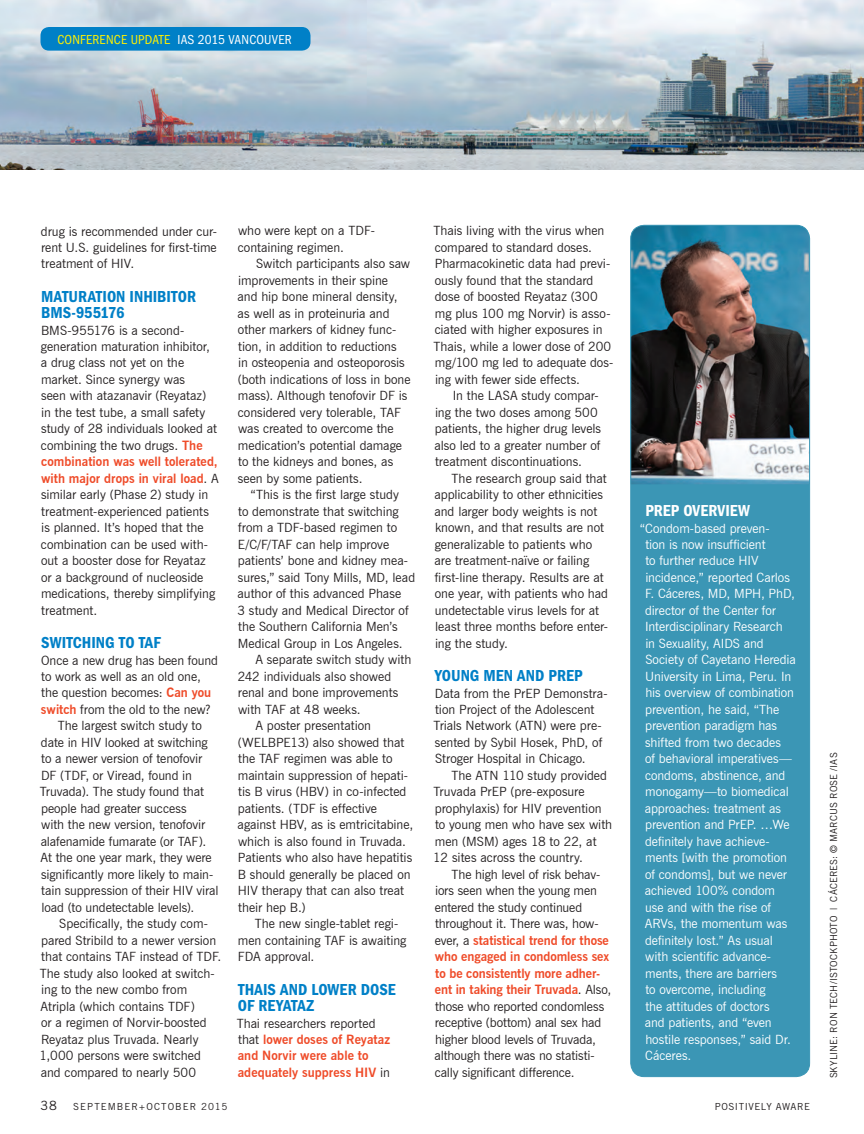
<style>
.page{position:relative;width:864px;height:1134px;background:#fff}
.page>*{position:absolute;margin:0;border:0;box-sizing:border-box;transform-origin:0 0}
.t1{font:600 condensed 16.5px/16.5px "Franklin Gothic";color:#0080c7}
.t2{font:600 condensed 16.5px "Franklin Gothic";letter-spacing:.01em;color:#fff}
.t3{font:condensed 13.5px "Franklin Gothic";letter-spacing:.015em;color:#fff101}
.t4{font:12.75px/16.5px "News Gothic BT";color:#231f20}
.t5{font:12.75px/16.5px "News Gothic BT";letter-spacing:-.005em;color:#fff}
.t6{font:700 12.75px/16.5px "News Gothic BT";letter-spacing:.005em;color:#ef4b29}
.t7{font:12.75px "Trade Gothic";color:#231f20}
.t8{font:9.75px "Trade Gothic";letter-spacing:.01em;color:#231f20}
.t9{font:9.75px "Trade Gothic";letter-spacing:.105em;color:#231f20}
.t10{font:9.75px "Trade Gothic";letter-spacing:.03em;color:#231f20}
.s1{color:#fff}
.s2{font-weight:700;color:#ef4b29}
.s3{font-weight:400;color:#231f20}
</style>
<div class="page">
<img style="left:0;top:0;width:864px;height:170px">
<div style="left:40px;top:27px;width:271px;height:24px;background:#0080c7;border-radius:9px"></div>
<div style="left:631px;top:225px;width:179px;height:852px;background:#3b96b5;border-radius:14px"></div>
<img style="left:631px;top:225px;width:179px;height:259px">
<div style="left:630px;top:225px;width:180px;height:852px;border:1px solid #3b96b5;border-radius:14px"></div>
<p class="t3" style="left:57px;top:32px;width:236px">CONFERENCE UPDATE <span class="s1">IAS 2015 VANCOUVER</span></p>
<p class="t4" style="left:41px;top:223px;width:178px;text-align:justify">drug is recommended under cur&shy;rent U.S. guidelines for first-time treatment of HIV.</p>
<p class="t1" style="left:41px;top:288px;width:156px">MATU RATION INHIBITOR<br>BMS</p>
<p class="t1" style="left:72px;top:304px;width:54px">-955176</p>
<p class="t4" style="left:41px;top:322px;width:180px">BMS-955176 is a second&shy;generation maturation inhibitor, a drug class not yet on the market. Since synergy was<br>seen with atazanavir (Reyataz)<br>in the test tube, a small safety study of 28 individuals looked at combining the two drugs. <span class="s2">The combination was well tolerated, with major drops in viral load</span>. A similar early (Phase 2) study in treatment-experienced patients is planned. It’s hoped that the combination can be used with&shy;out a booster dose for Reyataz or a background of nucleoside medications, thereby simplifying treatment.</p>
<p class="t1" style="left:41px;top:634px;width:110px">SWITCHING TO TAF</p>
<p class="t4" style="left:41px;top:652px;width:178px">Once a new drug has been found</p>
<p class="t4" style="left:41px;top:668px;width:161px">to work as well as an old one,</p>
<p class="t4" style="left:41px;top:685px;width:171px">the question becomes: <span class="s2">Can you</span></p>
<p class="t4" style="left:41px;top:701px;width:171px"><span class="s2">switch</span> from the old to the new?</p>
<p class="t4" style="left:58px;top:718px;width:145px">The largest switch study to</p>
<p class="t4" style="left:41px;top:734px;width:168px">date in HIV looked at switching</p>
<p class="t4" style="left:41px;top:751px;width:162px">to a newer version of tenofovir</p>
<p class="t4" style="left:41px;top:767px;width:153px">DF (TDF, or Viread, found in</p>
<p class="t4" style="left:40px;top:784px;width:166px">Truvada). The study found that</p>
<p class="t4" style="left:41px;top:800px;width:147px">people had greater success</p>
<p class="t4" style="left:41px;top:817px;width:166px">with the new version, tenofovir</p>
<p class="t4" style="left:41px;top:833px;width:167px">alafenamide fumarate (or TAF).</p>
<p class="t4" style="left:41px;top:850px;width:173px">At the one year mark, they were</p>
<p class="t4" style="left:41px;top:866px;width:174px">significantly more likely to main-</p>
<p class="t4" style="left:41px;top:883px;width:179px">tain suppression of their HIV viral</p>
<p class="t4" style="left:41px;top:899px;width:154px">load (to undetectable levels).</p>
<p class="t4" style="left:59px;top:916px;width:150px">Specifically, the study com-</p>
<p class="t4" style="left:41px;top:932px;width:177px">pared Stribild to a newer version</p>
<p class="t4" style="left:41px;top:949px;width:182px">that contains TAF instead of TDF.</p>
<p class="t4" style="left:40px;top:965px;width:176px">The study also looked at switch-</p>
<p class="t4" style="left:41px;top:982px;width:147px">ing to the new combo from</p>
<p class="t4" style="left:41px;top:998px;width:156px">Atripla (which contains TDF)</p>
<p class="t4" style="left:41px;top:1015px;width:167px">or a regimen of Norvir-boosted</p>
<p class="t4" style="left:41px;top:1031px;width:159px">Reyataz plus Truvada. Nearly</p>
<p class="t4" style="left:40px;top:1048px;width:163px">1,000 persons were switched</p>
<p class="t4" style="left:41px;top:1064px;width:157px">and compared to nearly 500</p>
<p class="t4" style="left:238px;top:223px;width:139px">who were kept on a TDF&shy;containing regimen.</p>
<p class="t4" style="left:238px;top:256px;width:174px;text-indent:19px">Switch participants also saw improvements in their spine and hip bone mineral density, as well as in proteinuria and other markers of kidney func&shy;tion, in addition to reductions<br>in osteopenia and osteoporosis (both indications of loss in bone mass). Although tenofovir DF is considered very tolerable, TAF was created to overcome the medication’s potential damage to the kidneys and bones, as seen by some patients.</p>
<p class="t4" style="left:251px;top:487px;width:150px">“This is the first large study</p>
<p class="t4" style="left:238px;top:503px;width:162px">to demonstrate that switching</p>
<p class="t4" style="left:238px;top:520px;width:160px">from a TDF-based regimen to</p>
<p class="t4" style="left:238px;top:536px;width:153px">E/C/F/TAF can help improve</p>
<p class="t4" style="left:238px;top:553px;width:172px">patients’ bone and kidney mea-</p>
<p class="t4" style="left:238px;top:569px;width:179px">sures,” said Tony Mills, MD, lead</p>
<p class="t4" style="left:238px;top:586px;width:165px">author of this advanced Phase</p>
<p class="t4" style="left:237px;top:602px;width:173px">3 study and Medical Director of</p>
<p class="t4" style="left:238px;top:619px;width:161px">the Southern California Men’s</p>
<p class="t4" style="left:238px;top:635px;width:166px">Medical Group in Los Angeles.</p>
<p class="t4" style="left:255px;top:652px;width:158px">A separate switch study with</p>
<p class="t4" style="left:238px;top:668px;width:155px">242 individuals also showed</p>
<p class="t4" style="left:238px;top:685px;width:162px">renal and bone improvements</p>
<p class="t4" style="left:238px;top:701px;width:124px">with TAF at 48 weeks.</p>
<p class="t4" style="left:255px;top:718px;width:117px">A poster presentation</p>
<p class="t4" style="left:238px;top:734px;width:168px">(WELBPE13) also showed that</p>
<p class="t4" style="left:238px;top:751px;width:156px">the TAF regimen was able to</p>
<p class="t4" style="left:238px;top:767px;width:172px">maintain suppression of hepati-</p>
<p class="t4" style="left:238px;top:784px;width:170px">tis B virus (HBV) in co-infected</p>
<p class="t4" style="left:238px;top:800px;width:141px">patients. (TDF is effective</p>
<p class="t4" style="left:238px;top:817px;width:177px">against HBV, as is emtricitabine,</p>
<p class="t4" style="left:238px;top:833px;width:169px">which is also found in Truvada.</p>
<p class="t4" style="left:238px;top:850px;width:176px">Patients who also have hepatitis</p>
<p class="t4" style="left:238px;top:866px;width:174px">B should generally be placed on</p>
<p class="t4" style="left:238px;top:883px;width:168px">HIV therapy that can also treat</p>
<p class="t4" style="left:238px;top:899px;width:69px">their hep B.)</p>
<p class="t4" style="left:255px;top:916px;width:145px">The new single-tablet regi-</p>
<p class="t4" style="left:238px;top:932px;width:170px">men containing TAF is awaiting</p>
<p class="t4" style="left:238px;top:949px;width:78px">FDA approval.</p>
<p class="t1" style="left:238px;top:981px;width:159px">THAIS AND LOWER DOSE<br>OF REYATAZ</p>
<p class="t6" style="left:237px;top:1015px;width:155px"><span class="s3">Thai researchers reported that</span> lower doses of Reyataz and Norvir were able to adequately suppress HIV <span class="s3">in</span></p>
<p class="t4" style="left:434px;top:223px;width:181px">Thais living with the virus when compared to standard doses.<br>Pharmacokinetic data had previ&shy;ously found that the standard dose of boosted Reyataz (300 mg plus 100 mg Norvir) is asso&shy;ciated with higher exposures in<br>Thais, while a lower dose of 200 mg/100 mg led to adequate dos&shy;ing with fewer side effects.</p>
<p class="t4" style="left:434px;top:388px;width:168px;text-indent:18px">In the LASA study compar&shy;ing the two doses among 500 patients, the higher drug levels also led to a greater number of treatment discontinuations.</p>
<p class="t4" style="left:434px;top:470px;width:175px;text-indent:17px">The research group said that applicability to other ethnicities and larger body weights is not known, and that results are not generalizable to patients who are treatment-naïve or failing first-line therapy. Results are at one year, with patients who had undetectable virus levels for at least three months before enter&shy;ing the study.</p>
<p class="t1" style="left:435px;top:667px;width:136px">YOUNG MEN AND PREP</p>
<p class="t4" style="left:434px;top:685px;width:176px">Data from the PrEP Demonstra&shy;tion Project of the Adolescent<br>Trials Network (ATN) were pre&shy;sented by Sybil Hosek, PhD, of<br>Stroger Hospital in Chicago.</p>
<p class="t4" style="left:433px;top:767px;width:181px;text-indent:18px">The ATN 110 study provided<br>Truvada PrEP (pre-exposure prophylaxis) for HIV prevention to young men who have sex with men (MSM) ages 18 to 22, at<br>12 sites across the country.</p>
<p class="t4" style="left:435px;top:866px;width:178px;text-indent:17px">The high level of risk behav&shy;iors seen when the young men entered the study continued throughout it. There was, how&shy;ever, a <span class="s2">statistical trend for those who engaged in condomless sex to be consistently more adher&shy;ent in taking their Truvada</span>. Also, those who reported condomless receptive (bottom) anal sex had higher blood levels of Truvada, although there was no statisti&shy;cally significant difference.</p>
<p class="t2" style="left:645px;top:501px;width:106px">PREP OVERVIEW</p>
<p class="t5" style="left:645px;top:520px;width:153px;text-indent:-5px">“Condom-based preven-<br>tion is now insufficient<br>to further reduce HIV incidence,” reported Carlos<br>F. Cáceres, MD, MPH, PhD, director of the Center for<br>Interdisciplinary Research<br>in Sexuality, AIDS and<br>Society of Cayetano Heredia<br>University in Lima, Peru. In his overview of combination prevention, he said, “The prevention paradigm has shifted from two decades<br>of behavioral imperatives— condoms, abstinence, and monogamy—to biomedical approaches: treatment as prevention and PrEP. …We definitely have achieve&shy;ments [with the promotion of condoms], but we never achieved 100% condom use and with the rise of<br>ARVs, the momentum was definitely lost.” As usual with scientific advance&shy;ments, there are barriers<br>to overcome, including<br>the attitudes of doctors<br>and patients, and “even hostile responses,” said Dr.<br>Cáceres.</p>
<p class="t7" style="left:40px;top:1098px;width:18px">38</p>
<p class="t9" style="left:73px;top:1101px;width:156px">SEPT EMBER+OCT OBER 2015</p>
<p class="t10" style="left:715px;top:1101px;width:45px">POS ITIVELY</p>
<p class="t10" style="left:776px;top:1101px;width:8px">AWARE</p>
<p class="t8" style="left:828px;top:967px;width:209px;rotate:-90deg">OCKPHOTO | CÁCERES: © MARCUS ROSE /IAS</p>
<p class="t8" style="left:828px;top:1078px;width:100px;rotate:-90deg">SKYLI NE: RON TECH/IST</p>
</div>
